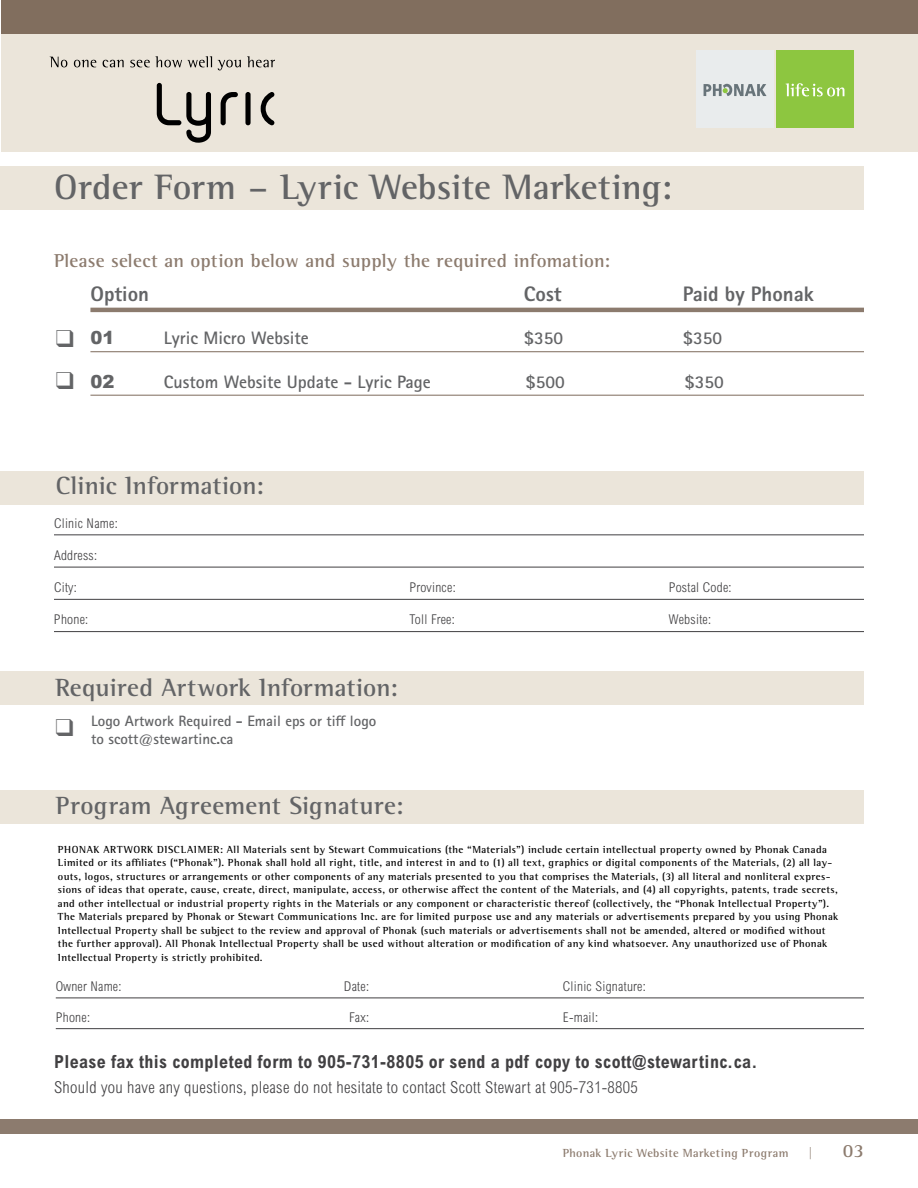
<style>
.page{position:relative;width:918px;height:1188px;background:#fff}
.page>*{position:absolute;margin:0;border:0;box-sizing:border-box;transform-origin:0 0}
.t1{font:700 36.15px "Rotis Semi Serif Pro";color:#636466}
.t2{font:700 25.5px "Rotis Semi Serif Pro";letter-spacing:.005em;color:#636466}
.t3{font:800 21px "Rotis Sans Serif Pro";color:#636466}
.t4{font:700 19.05px "Rotis Semi Serif Pro";letter-spacing:.01em;color:#8c7b6e}
.t5{font:700 condensed 18px "Arial";letter-spacing:.02em;color:#414042}
.t6{font:700 18px "Rotis Sans Serif Pro";color:#636466}
.t7{font:900 18px "Arial";color:#636466}
.t8{font:300 condensed 16.5px "Arial";letter-spacing:.02em;color:#414042}
.t9{font:700 15px/18px "Rotis Sans Serif Pro";color:#636466}
.t10{font:300 condensed 13.5px "Arial";letter-spacing:.02em;color:#414042}
.t11{font:700 12px "Rotis Semi Serif Pro";letter-spacing:.03em;color:#8c7b6e}
.t12{font:700 10.5px/13.5px "Rotis Semi Serif Pro";letter-spacing:.035em;color:#000}
</style>
<div class="page">
<div style="left:0;top:166px;width:864px;height:43px;background:#ebe5da"></div>
<div style="left:0;top:471px;width:864px;height:34px;background:#ebe5da"></div>
<div style="left:0;top:790px;width:864px;height:34px;background:#ebe5da"></div>
<div style="left:1px;top:0;width:917px;height:152px;background:#ebe5da"></div>
<div style="left:0;top:1119px;width:918px;height:15px;background:#8c7b6e"></div>
<svg style="left:50px;top:57px;width:17px;height:10px"></svg>
<svg style="left:74px;top:60px;width:22px;height:7px"></svg>
<svg style="left:103px;top:60px;width:21px;height:7px"></svg>
<svg style="left:130px;top:56px;width:82px;height:11px"></svg>
<svg style="left:218px;top:60px;width:23px;height:10px"></svg>
<svg style="left:247px;top:56px;width:28px;height:11px"></svg>
<svg style="left:245px;top:92px;width:6px;height:33px"></svg>
<svg style="left:221px;top:92px;width:17px;height:33px"></svg>
<svg style="left:261px;top:92px;width:13px;height:33px"></svg>
<svg style="left:157px;top:83px;width:54px;height:60px"></svg>
<div style="left:776px;top:50px;width:78px;height:78px;background:#8dc640"></div>
<div style="left:696px;top:50px;width:78px;height:78px;background:#e9eced"></div>
<svg style="left:786px;top:83px;width:58px;height:13px"></svg>
<svg style="left:704px;top:84px;width:63px;height:12px"></svg>
<div style="left:1px;top:0;width:917px;height:34px;background:#816e5e"></div>
<hr style="left:54px;top:534px;width:810px;height:1px;background:#414042">
<hr style="left:54px;top:567px;width:810px;height:1px;background:#414042">
<hr style="left:54px;top:599px;width:810px;height:1px;background:#414042">
<hr style="left:54px;top:631px;width:810px;height:1px;background:#414042">
<hr style="left:56px;top:998px;width:808px;height:1px;background:#414042">
<hr style="left:56px;top:1028px;width:808px;height:1px;background:#414042">
<hr style="left:90px;top:308px;width:774px;height:4px;background:#8c7b6e">
<hr style="left:90px;top:351px;width:774px;height:1px;background:#8c7b6e">
<hr style="left:90px;top:395px;width:774px;height:1px;background:#8c7b6e">
<div style="left:0;top:672px;width:864px;height:33px;background:#ebe5da"></div>
<h1 class="t1" style="left:54px;top:165px;width:620px">Order Form – Lyric Website Marketing:</h1>
<h3 class="t4" style="left:54px;top:249px;width:558px">Please select an option below and supply the required infomation:</h3>
<h3 class="t3" style="left:90px;top:280px;width:60px">Option</h3>
<h3 class="t3" style="left:524px;top:280px;width:39px">Cost</h3>
<h3 class="t3" style="left:683px;top:280px;width:133px">Paid by Phonak</h3>
<h3 class="t7" style="left:90px;top:325px;width:26px">01</h3>
<h3 class="t6" style="left:164px;top:327px;width:146px">Lyric Micro Website</h3>
<h3 class="t6" style="left:524px;top:327px;width:41px">$350</h3>
<h3 class="t6" style="left:683px;top:327px;width:41px">$350</h3>
<h3 class="t7" style="left:90px;top:368px;width:26px">02</h3>
<h3 class="t6" style="left:164px;top:370px;width:268px">Custom Website Update - Lyric Page</h3>
<h3 class="t6" style="left:525px;top:370px;width:41px">$500</h3>
<h3 class="t6" style="left:684px;top:370px;width:41px">$350</h3>
<h2 class="t2" style="left:56px;top:470px;width:209px">Clinic Information:</h2>
<p class="t10" style="left:54px;top:515px;width:65px">Clinic Name:</p>
<p class="t10" style="left:54px;top:548px;width:45px">Address:</p>
<p class="t10" style="left:54px;top:580px;width:24px">City:</p>
<p class="t10" style="left:409px;top:580px;width:48px">Province:</p>
<p class="t10" style="left:669px;top:580px;width:64px">Postal Code:</p>
<p class="t10" style="left:54px;top:612px;width:36px">Phone:</p>
<p class="t10" style="left:409px;top:612px;width:47px">Toll Free:</p>
<p class="t10" style="left:669px;top:612px;width:44px">Website:</p>
<h2 class="t2" style="left:55px;top:672px;width:344px">Required Artwork Information:</h2>
<h3 class="t9" style="left:91px;top:712px;width:287px;text-indent:-36px">❑ Logo Artwork Required - Email eps or tiff logo to scott@stewartinc.ca</h3>
<h2 class="t2" style="left:56px;top:790px;width:349px">Program Agreement Signature:</h2>
<p class="t12" style="left:58px;top:842px;width:782px">PHONAK ARTWORK DISCLAIMER: All Materials sent by Stewart Commuications (the “Materials”) include certain intellectual property owned by Phonak Canada Limited or its affiliates (“Phonak”). Phonak shall hold all right, title, and interest in and to (1) all text, graphics or digital components of the Materials, (2) all lay&shy;outs, logos, structures or arrangements or other components of any materials presented to you that comprises the Materials, (3) all literal and nonliteral expres&shy;sions of ideas that operate, cause, create, direct, manipulate, access, or otherwise affect the content of the Materials, and (4) all copyrights, patents, trade secrets, and other intellectual or industrial property rights in the Materials or any component or characteristic thereof (collectively, the “Phonak Intellectual Property”).<br>The Materials prepared by Phonak or Stewart Communications Inc. are for limited purpose use and any materials or advertisements prepared by you using Phonak Intellectual Property shall be subject to the review and approval of Phonak (such materials or advertisements shall not be amended, altered or modified without the further approval). All Phonak Intellectual Property shall be used without alteration or modification of any kind whatsoever. Any unauthorized use of Phonak Intellectual Property is strictly prohibited.</p>
<p class="t10" style="left:56px;top:978px;width:67px">Owner Name:</p>
<p class="t10" style="left:344px;top:978px;width:27px">Date:</p>
<p class="t10" style="left:563px;top:978px;width:85px">Clinic Signature:</p>
<p class="t10" style="left:56px;top:1009px;width:36px">Phone:</p>
<p class="t10" style="left:349px;top:1009px;width:21px">Fax:</p>
<p class="t10" style="left:563px;top:1009px;width:37px">E-mail:</p>
<h3 class="t5" style="left:54px;top:1052px;width:705px">Please fax this completed form to 905-731-8805 or send a pdf copy to scott@stewartinc.ca.</h3>
<h3 class="t8" style="left:54px;top:1078px;width:585px">Should you have any questions, please do not hesitate to contact Scott Stewart at 905-731-8805</h3>
<p class="t11" style="left:563px;top:1145px;width:227px">Phonak Lyric Website Marketing Program</p>
<p class="t11" style="left:809px;top:1145px;width:5px">|</p>
<h3 class="t4" style="left:843px;top:1139px;width:23px">03</h3>
</div>
